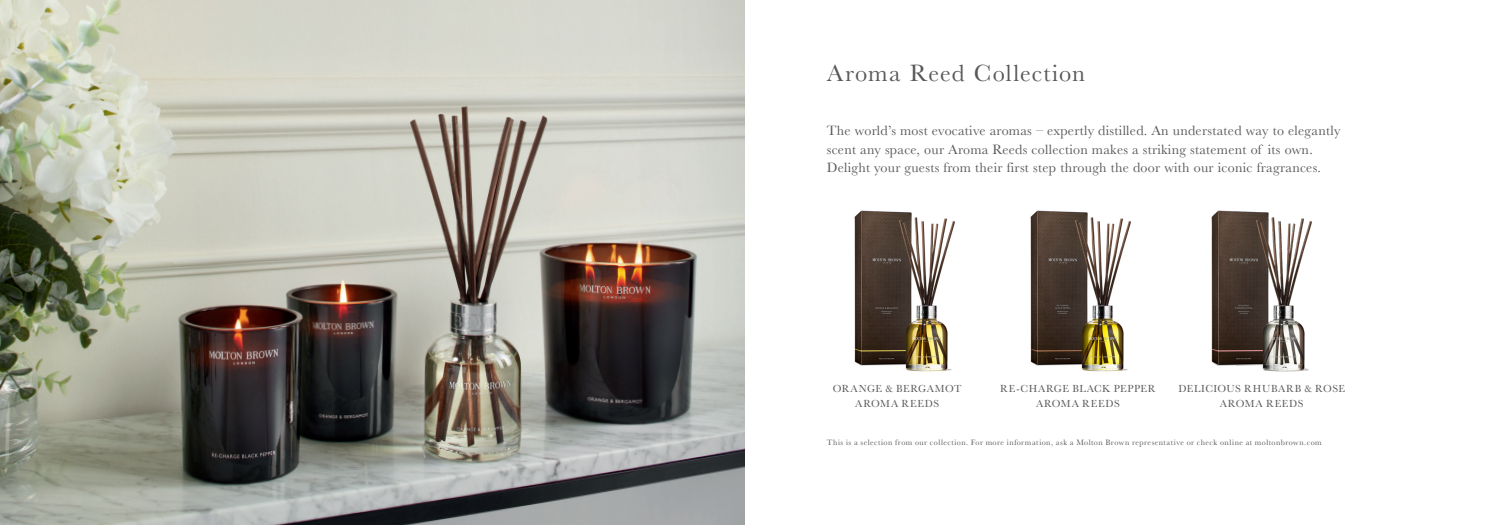
<style>
.page{position:relative;width:1489px;height:525px;background:#fff}
.page>*{position:absolute;margin:0;border:0;box-sizing:border-box;transform-origin:0 0}
.Heading_18pt{font:24.38px "Baskerville";letter-spacing:.045em;color:#57585a}
.t1{font:14px/18.8px "Baskerville";letter-spacing:.02em;color:#57585a}
.t2{font:10.62px/15px "Baskerville";letter-spacing:.05em;color:#57585a;text-align:center}
.t3{font:8.12px "Baskerville";letter-spacing:.06em;color:#57585a}
</style>
<div class="page">
<img style="left:0;top:0;width:744px;height:524px">
<img style="left:854px;top:210px;width:100px;height:162px">
<img style="left:1030px;top:210px;width:99px;height:162px">
<img style="left:1211px;top:210px;width:100px;height:162px">
<p class="Heading_18pt" style="left:826px;top:58px;width:260px">Aroma Reed Collection</p>
<p class="t1" style="left:826px;top:121px;width:515px">The world’s most evocative aromas – expertly distilled. An understated way to elegantly scent any space, our Aroma Reeds collection makes a striking statement of its own.<br>Delight your guests from their first step through the door with our iconic fragrances.</p>
<p class="t2" style="left:832px;top:381px;width:130px">ORANGE &amp; BERGAMOT<br>AROMA REEDS</p>
<p class="t2" style="left:1000px;top:381px;width:157px">RE-CHARGE BLACK PEPPER<br>AROMA REEDS</p>
<p class="t2" style="left:1178px;top:381px;width:168px">DELICIOUS RHUBARB &amp; ROSE<br>AROMA REEDS</p>
<p class="t3" style="left:826px;top:436px;width:496px">This is a selection from our collection. For more information, ask a Molton Brown representative or check online at moltonbrown.com</p>
</div>
